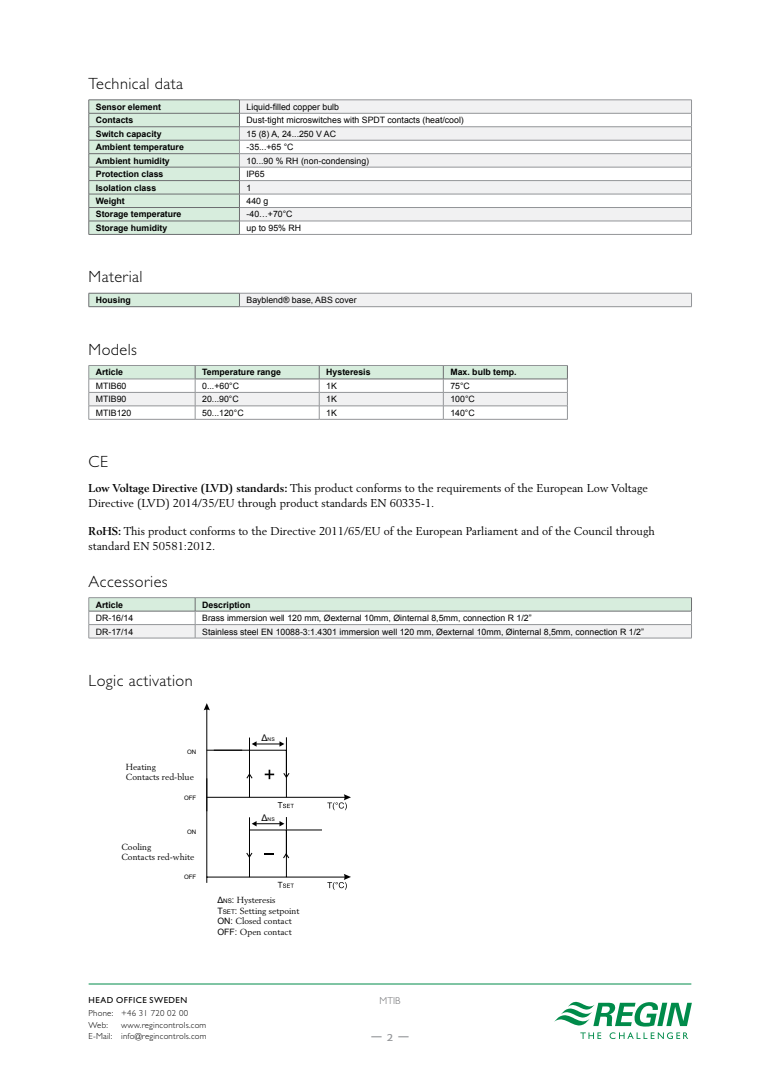
<style>
.page{position:relative;width:780px;height:1088px;background:#fff}
.page>*{position:absolute;margin:0;border:0;box-sizing:border-box;transform-origin:0 0}
.t1{font:300 16.25px "Gill Sans Std";letter-spacing:.025em;color:#000}
.t2{font:11.25px/14.4px "Berling LT Std";color:#000}
.t3{font:11.25px "Merriweather Sans";color:#939598}
.t4{font:300 10px "Gill Sans Std";color:#6d6e71}
.t5{font:8.75px "Arial";color:#000}
.t6{font:700 8.75px "Arial";color:#000}
.t7{font:8.75px/10.5px "Berling LT Std";color:#000}
.t8{font:300 8.75px/11.2px "Gill Sans Std";letter-spacing:.025em;color:#000}
.t9{font:8.75px "Gill Sans Std";letter-spacing:.055em;color:#000}
.t10{font:8.75px "Berling";color:#000}
.t11{font:6.12px "Arial";color:#000}
.t12{font:5.12px "Arial";color:#000}
.s1{font-weight:700}
.s2{font-size:9.25px}
.s3{font-family:"Arial"}
.s4{font-family:"Arial";font-size:6.25px}
</style>
<div class="page">
<svg style="left:554px;top:1001px;width:137px;height:25px"></svg>
<svg style="left:580px;top:1032px;width:21px;height:7px"></svg>
<svg style="left:609px;top:1032px;width:79px;height:7px"></svg>
<hr style="left:89px;top:984px;width:602px;height:1px;background:#008b4a">
<svg style="left:240px;top:101px;width:451px;height:120px;fill:#f1f1f2"></svg>
<hr style="left:239px;top:100px;width:452px;height:1px;background:#939598">
<hr style="left:239px;top:127px;width:452px;height:1px;background:#939598">
<hr style="left:239px;top:153px;width:452px;height:1px;background:#939598">
<hr style="left:239px;top:167px;width:452px;height:1px;background:#939598">
<hr style="left:239px;top:207px;width:452px;height:1px;background:#939598">
<hr style="left:239px;top:113px;width:452px;height:1px;background:#939598">
<hr style="left:239px;top:140px;width:452px;height:1px;background:#939598">
<hr style="left:239px;top:180px;width:452px;height:1px;background:#939598">
<hr style="left:239px;top:194px;width:452px;height:1px;background:#939598">
<hr style="left:239px;top:221px;width:452px;height:1px;background:#939598">
<svg style="left:691px;top:100px;width:1px;height:134px"></svg>
<svg style="left:89px;top:100px;width:151px;height:134px"></svg>
<hr style="left:89px;top:153px;width:150px;height:1px;background:#6d6e71">
<hr style="left:89px;top:221px;width:150px;height:1px;background:#6d6e71">
<hr style="left:239px;top:234px;width:452px;height:1px;background:#939598">
<hr style="left:89px;top:234px;width:150px;height:1px;background:#6d6e71">
<div style="left:89px;top:293px;width:150px;height:14px;background:#d7eddd"></div>
<div style="left:239px;top:293px;width:452px;height:14px;background:#f1f1f2"></div>
<hr style="left:89px;top:293px;width:150px;height:1px;background:#6d6e71">
<svg style="left:89px;top:293px;width:1px;height:13px"></svg>
<hr style="left:89px;top:306px;width:150px;height:1px;background:#6d6e71">
<hr style="left:239px;top:293px;width:452px;height:1px;background:#939598">
<svg style="left:691px;top:293px;width:1px;height:13px"></svg>
<svg style="left:239px;top:293px;width:1px;height:13px"></svg>
<hr style="left:239px;top:306px;width:452px;height:1px;background:#939598">
<hr style="left:195px;top:419px;width:124px;height:1px;background:#939598">
<hr style="left:319px;top:419px;width:124px;height:1px;background:#939598">
<hr style="left:443px;top:419px;width:124px;height:1px;background:#939598">
<svg style="left:89px;top:365px;width:479px;height:54px"></svg>
<hr style="left:89px;top:419px;width:106px;height:1px;background:#939598">
<hr style="left:89px;top:597px;width:106px;height:1px;background:#939598">
<hr style="left:195px;top:597px;width:496px;height:1px;background:#939598">
<hr style="left:89px;top:638px;width:106px;height:1px;background:#939598">
<svg style="left:89px;top:598px;width:603px;height:40px"></svg>
<hr style="left:195px;top:638px;width:496px;height:1px;background:#939598">
<hr style="left:206px;top:707px;width:1px;height:104px;background:#000">
<svg style="left:204px;top:703px;width:6px;height:7px"></svg>
<svg style="left:206px;top:737px;width:145px;height:153px"></svg>
<h1 class="t1" style="left:89px;top:74px;width:96px">Technical data</h1>
<p class="t6" style="left:96px;top:101px;width:67px">Sensor element</p>
<p class="t5" style="left:246px;top:101px;width:94px">Liquid-filled copper bulb</p>
<p class="t6" style="left:96px;top:114px;width:39px">Contacts</p>
<p class="t5" style="left:246px;top:114px;width:219px">Dust-tight microswitches with SPDT contacts (heat/cool)</p>
<p class="t6" style="left:96px;top:128px;width:67px">Switch capacity</p>
<p class="t5" style="left:246px;top:128px;width:91px">15 (8) A, 24...250 V AC</p>
<p class="t6" style="left:96px;top:141px;width:89px">Ambient temperature</p>
<p class="t5" style="left:246px;top:141px;width:49px">-35...+65 °C</p>
<p class="t6" style="left:96px;top:155px;width:75px">Ambient humidity</p>
<p class="t5" style="left:246px;top:155px;width:124px">10...90 % RH (non-condensing)</p>
<p class="t6" style="left:96px;top:168px;width:69px">Protection class</p>
<p class="t5" style="left:246px;top:168px;width:19px">IP65</p>
<p class="t6" style="left:96px;top:182px;width:62px">Isolation class</p>
<p class="t5" style="left:246px;top:182px;width:6px">1</p>
<p class="t6" style="left:96px;top:195px;width:31px">Weight</p>
<p class="t5" style="left:246px;top:195px;width:23px">440 g</p>
<p class="t6" style="left:96px;top:208px;width:87px">Storage temperature</p>
<p class="t5" style="left:246px;top:209px;width:48px">-40…+70°C</p>
<p class="t6" style="left:96px;top:222px;width:73px">Storage humidity</p>
<p class="t5" style="left:246px;top:222px;width:56px">up to 95% RH</p>
<h1 class="t1" style="left:89px;top:268px;width:56px">Material</h1>
<p class="t6" style="left:96px;top:294px;width:36px">Housing</p>
<p class="t5" style="left:246px;top:294px;width:112px">Bayblend® base, ABS cover</p>
<h1 class="t1" style="left:89px;top:340px;width:50px">Models</h1>
<p class="t6" style="left:96px;top:366px;width:29px">Article</p>
<p class="t6" style="left:202px;top:366px;width:80px">Temperature range</p>
<p class="t6" style="left:326px;top:366px;width:46px">Hysteresis</p>
<p class="t6" style="left:450px;top:366px;width:68px">Max. bulb temp.</p>
<p class="t5" style="left:96px;top:380px;width:32px">MTIB60</p>
<p class="t5" style="left:202px;top:380px;width:38px">0...+60°C</p>
<p class="t5" style="left:326px;top:380px;width:12px">1K</p>
<p class="t5" style="left:450px;top:380px;width:21px">75°C</p>
<p class="t5" style="left:96px;top:393px;width:32px">MTIB90</p>
<p class="t5" style="left:202px;top:393px;width:38px">20...90°C</p>
<p class="t5" style="left:326px;top:393px;width:12px">1K</p>
<p class="t5" style="left:450px;top:393px;width:26px">100°C</p>
<p class="t5" style="left:96px;top:407px;width:37px">MTIB120</p>
<p class="t5" style="left:202px;top:407px;width:43px">50...120°C</p>
<p class="t5" style="left:326px;top:407px;width:12px">1K</p>
<p class="t5" style="left:450px;top:407px;width:26px">140°C</p>
<h1 class="t1" style="left:89px;top:453px;width:21px">CE</h1>
<p class="t2" style="left:89px;top:481px;width:560px"><span class="s1">Low Voltage Directive (LVD) standards:</span> This product conforms to the requirements of the European Low Voltage<br>Directive (LVD) 2014/35/EU through product standards EN 60335-1.</p>
<p class="t2" style="left:89px;top:524px;width:567px"><span class="s1">RoHS:</span> This product conforms to the Directive 2011/65/EU of the European Parliament and of the Council through standard EN 50581:2012.</p>
<h1 class="t1" style="left:89px;top:572px;width:80px">Accessories</h1>
<p class="t6" style="left:96px;top:599px;width:29px">Article</p>
<p class="t6" style="left:202px;top:599px;width:50px">Description</p>
<p class="t5" style="left:96px;top:612px;width:39px">DR-16/14</p>
<p class="t5" style="left:202px;top:612px;width:331px">Brass immersion well 120 mm, Øexternal 10mm, Øinternal 8,5mm, connection R 1/2”</p>
<p class="t5" style="left:96px;top:626px;width:39px">DR-17/14</p>
<p class="t5" style="left:202px;top:626px;width:443px">Stainless steel EN 10088-3:1.4301 immersion well 120 mm, Øexternal 10mm, Øinternal 8,5mm, connection R 1/2”</p>
<h1 class="t1" style="left:89px;top:671px;width:106px">Logic activation</h1>
<p class="t11" style="left:187px;top:748px;width:11px">ON</p>
<p class="t7" style="left:126px;top:761px;width:70px">Heating<br>Contacts red-blue</p>
<p class="t11" style="left:184px;top:793px;width:14px">OFF</p>
<p class="t11" style="left:187px;top:828px;width:11px">ON</p>
<p class="t7" style="left:121px;top:841px;width:75px">Cooling<br>Contacts red-white</p>
<p class="t11" style="left:184px;top:873px;width:14px">OFF</p>
<p class="t12" style="left:261px;top:736px;width:15px"><span class="s2">Δ</span>NS</p>
<p class="t12" style="left:261px;top:815px;width:15px"><span class="s2">Δ</span>NS</p>
<p class="t10" style="left:217px;top:895px;width:59px"><span class="s3">Δ</span><span class="s4">NS</span><span class="s3">:</span> Hysteresis</p>
<p class="t7" style="left:217px;top:905px;width:84px"><span class="s3">T</span><span class="s4">SET</span><span class="s3">:</span> Setting setpoint<br><span class="s3">ON:</span> Closed contact<br><span class="s3">OFF:</span> Open contact</p>
<p class="t9" style="left:89px;top:995px;width:100px">HEAD OFFICE SWEDEN</p>
<p class="t8" style="left:89px;top:1008px;width:101px">Phone: +46 31 720 02 00<br>Web:</p>
<p class="t8" style="left:89px;top:1019px;width:119px;text-align:right">www.regincontrols.com<br>E-Mail: info@regincontrols.com</p>
<p class="t4" style="left:379px;top:995px;width:22px">MTIB</p>
<p class="t3" style="left:370px;top:1030px;width:41px">— 2 —</p>
</div>
